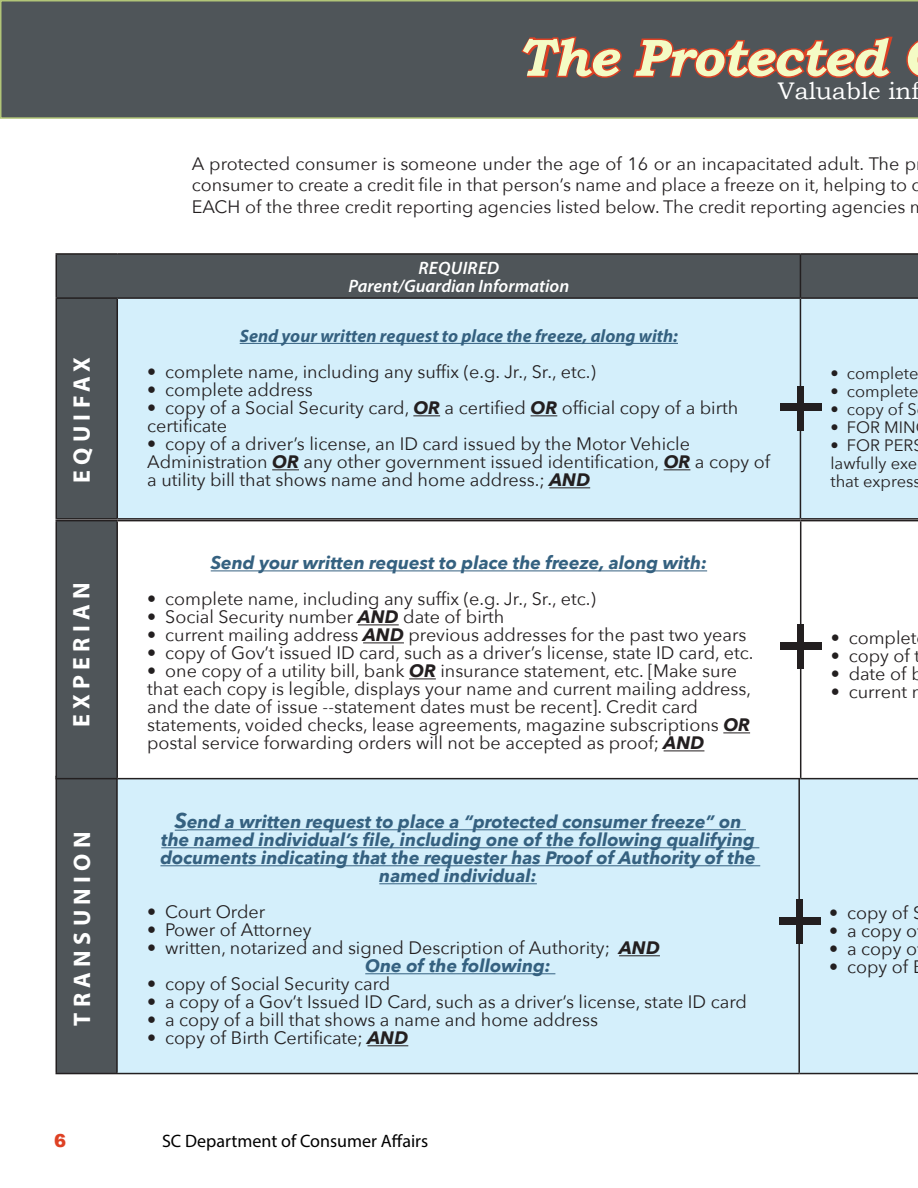
<style>
.page{position:relative;width:918px;height:1188px;background:#fff}
.page>*{position:absolute;margin:0;border:0;box-sizing:border-box;transform-origin:0 0}
.t1{font:italic 700 52.5px "Bookman Old Style";letter-spacing:-.02em;color:#f4fbc5}
.t2{font:700 24px "Myriad Pro";letter-spacing:.22em;color:#fff}
.t3{font:24px "Bookman Old Style";color:#fff}
.t4{font:18px/18px "Avenir Next";color:#231f20}
.t5{font:italic 700 18px/18px "Avenir Next";color:#356180;text-align:center}
.t6{font:italic 700 18px "Myriad Pro";color:#356180}
.t7{font:18px "Myriad Pro";color:#000}
.t8{font:italic 600 18px "Myriad Pro";color:#fff}
.t9{font:italic 600 18px "Myriad Pro";letter-spacing:.02em;color:#fff}
.t10{font:900 18px "Arial";color:#de4124}
.t11{font:16.5px/18px "Avenir Next";color:#231f20}
.s1{font-weight:700;font-style:italic}
.s2{font-size:21px}
</style>
<div class="page">
<svg style="left:0;top:0;width:918px;height:119px;background:#5a5a58"></svg>
<div style="left:57px;top:255px;width:861px;height:42px;background:#4f5559"></div>
<div style="left:56px;top:298px;width:61px;height:221px;background:#4f5559"></div>
<div style="left:118px;top:299px;width:800px;height:219px;background:#d4effb"></div>
<hr style="left:117px;top:253px;width:683px;height:2px;background:#231f20">
<hr style="left:800px;top:253px;width:118px;height:2px;background:#231f20">
<hr style="left:800px;top:255px;width:1px;height:42px;background:#231f20">
<hr style="left:56px;top:299px;width:1px;height:219px;background:#231f20">
<hr style="left:117px;top:297px;width:683px;height:2px;background:#231f20">
<hr style="left:117px;top:299px;width:1px;height:219px;background:#231f20">
<hr style="left:800px;top:297px;width:118px;height:2px;background:#231f20">
<hr style="left:800px;top:299px;width:1px;height:219px;background:#231f20">
<hr style="left:56px;top:518px;width:61px;height:2px;background:#231f20">
<hr style="left:117px;top:518px;width:683px;height:2px;background:#231f20">
<hr style="left:800px;top:518px;width:118px;height:2px;background:#231f20">
<hr style="left:56px;top:253px;width:61px;height:2px;background:#231f20">
<hr style="left:56px;top:255px;width:1px;height:42px;background:#231f20">
<hr style="left:56px;top:297px;width:61px;height:2px;background:#231f20">
<hr style="left:240px;top:343px;width:438px;height:1px;background:#356180">
<svg style="left:413px;top:415px;width:27px;height:1px"></svg>
<svg style="left:531px;top:415px;width:26px;height:1px"></svg>
<svg style="left:272px;top:469px;width:27px;height:1px"></svg>
<svg style="left:664px;top:469px;width:26px;height:1px"></svg>
<hr style="left:549px;top:487px;width:41px;height:1px;background:#231f20">
<div style="left:56px;top:777px;width:61px;height:297px;background:#4f5559"></div>
<div style="left:118px;top:779px;width:800px;height:294px;background:#d4effb"></div>
<hr style="left:56px;top:777px;width:1px;height:296px;background:#231f20">
<hr style="left:116px;top:777px;width:2px;height:296px;background:#231f20">
<hr style="left:798px;top:777px;width:2px;height:296px;background:#231f20">
<hr style="left:56px;top:1073px;width:61px;height:1px;background:#231f20">
<hr style="left:117px;top:1073px;width:682px;height:1px;background:#231f20">
<hr style="left:799px;top:1073px;width:119px;height:1px;background:#231f20">
<svg style="left:175px;top:830px;width:12px;height:1px"></svg>
<hr style="left:187px;top:829px;width:559px;height:1px;background:#356180">
<hr style="left:161px;top:847px;width:598px;height:1px;background:#356180">
<hr style="left:160px;top:865px;width:600px;height:1px;background:#356180">
<hr style="left:379px;top:883px;width:158px;height:1px;background:#356180">
<hr style="left:619px;top:955px;width:41px;height:1px;background:#231f20">
<hr style="left:365px;top:973px;width:190px;height:1px;background:#356180">
<hr style="left:367px;top:1045px;width:41px;height:1px;background:#231f20">
<div style="left:56px;top:521px;width:61px;height:258px;background:#4f5559"></div>
<svg style="left:118px;top:521px;width:800px;height:257px"></svg>
<hr style="left:56px;top:521px;width:1px;height:257px;background:#231f20">
<hr style="left:117px;top:520px;width:684px;height:1px;background:#231f20">
<hr style="left:116px;top:521px;width:2px;height:257px;background:#231f20">
<hr style="left:801px;top:520px;width:117px;height:1px;background:#231f20">
<hr style="left:800px;top:521px;width:1px;height:257px;background:#231f20">
<hr style="left:56px;top:778px;width:61px;height:1px;background:#231f20">
<hr style="left:117px;top:778px;width:684px;height:1px;background:#231f20">
<hr style="left:801px;top:778px;width:117px;height:1px;background:#231f20">
<hr style="left:56px;top:520px;width:61px;height:1px;background:#231f20">
<hr style="left:211px;top:570px;width:496px;height:1px;background:#356180">
<hr style="left:358px;top:624px;width:41px;height:1px;background:#231f20">
<hr style="left:363px;top:642px;width:41px;height:1px;background:#231f20">
<svg style="left:409px;top:678px;width:27px;height:1px"></svg>
<svg style="left:723px;top:732px;width:27px;height:1px"></svg>
<hr style="left:664px;top:750px;width:40px;height:1px;background:#231f20">
<div style="left:798px;top:386px;width:6px;height:44px;background:#231f20"></div>
<div style="left:781px;top:404px;width:41px;height:7px;background:#231f20"></div>
<div style="left:798px;top:625px;width:6px;height:44px;background:#231f20"></div>
<div style="left:781px;top:642px;width:41px;height:7px;background:#231f20"></div>
<div style="left:796px;top:900px;width:7px;height:44px;background:#231f20"></div>
<div style="left:779px;top:917px;width:42px;height:7px;background:#231f20"></div>
<p class="t1" style="left:517px;top:19px;width:371px">The Protected</p>
<p class="t3" style="left:778px;top:75px;width:143px">Valuable inf</p>
<p class="t2" style="left:66px;top:483px;width:127px;rotate:-90deg">EQUIFAX</p>
<p class="t2" style="left:66px;top:727px;width:146px;rotate:-90deg">EXPERIAN</p>
<p class="t2" style="left:66px;top:1026px;width:195px;rotate:-90deg">TRANSUNION</p>
<p class="t4" style="left:192px;top:152px;width:736px;line-height:21.6px">A protected consumer is someone under the age of 16 or an incapacitated adult. The p consumer to create a credit file in that person’s name and place a freeze on it, helping to d<br>EACH of the three credit reporting agencies listed below. The credit reporting agencies m</p>
<p class="t9" style="left:418px;top:256px;width:82px">REQUIRED</p>
<p class="t8" style="left:348px;top:274px;width:222px">Parent/Guardian Information</p>
<p class="t6" style="left:240px;top:324px;width:440px">Send your written request to place the freeze, along with:</p>
<p class="t4" style="left:147px;top:362px;width:450px">• complete name, including any suffix (e.g. Jr., Sr., etc.)</p>
<p class="t4" style="left:147px;top:380px;width:167px">• complete address</p>
<p class="t4" style="left:147px;top:398px;width:592px">• copy of a Social Security card, <span class="s1">OR</span> a certified <span class="s1">OR</span> official copy of a birth certificate</p>
<p class="t4" style="left:147px;top:434px;width:624px">• copy of a driver’s license, an ID card issued by the Motor Vehicle<br>Administration <span class="s1">OR</span> any other government issued identification, <span class="s1">OR</span> a copy of a utility bill that shows name and home address.; <span class="s1">AND</span></p>
<p class="t5" style="left:211px;top:553px;width:498px">Send your written request to place the freeze, along with:</p>
<p class="t4" style="left:147px;top:589px;width:450px">• complete name, including any suffix (e.g. Jr., Sr., etc.)</p>
<p class="t4" style="left:147px;top:607px;width:359px">• Social Security number <span class="s1">AND</span> date of birth</p>
<p class="t4" style="left:147px;top:625px;width:601px">• current mailing address <span class="s1">AND</span> previous addresses for the past two years</p>
<p class="t4" style="left:147px;top:643px;width:608px">• copy of Gov’t issued ID card, such as a driver’s license, state ID card, etc.</p>
<p class="t4" style="left:147px;top:661px;width:605px">• one copy of a utility bill, bank <span class="s1">OR</span> insurance statement, etc. [Make sure that each copy is legible, displays your name and current mailing address, and the date of issue --statement dates must be recent]. Credit card statements, voided checks, lease agreements, magazine subscriptions <span class="s1">OR </span>postal service forwarding orders will not be accepted as proof; <span class="s1">AND</span></p>
<p class="t5" style="left:160px;top:812px;width:597px"><span class="s2">S</span>end a written request to place a “protected consumer freeze” on the named individual’s file, including one of the following qualifying documents indicating that the requester has Proof of Authority of the named individual:</p>
<p class="t4" style="left:147px;top:902px;width:120px">• Court Order</p>
<p class="t4" style="left:147px;top:920px;width:166px">• Power of Attorney</p>
<p class="t4" style="left:147px;top:938px;width:514px">• written, notarized and signed Description of Authority; <span class="s1">AND</span></p>
<p class="t5" style="left:365px;top:956px;width:187px">One of the following:</p>
<p class="t4" style="left:147px;top:974px;width:245px">• copy of Social Security card</p>
<p class="t4" style="left:147px;top:992px;width:601px">• a copy of a Gov’t Issued ID Card, such as a driver’s license, state ID card</p>
<p class="t4" style="left:147px;top:1010px;width:453px">• a copy of a bill that shows a name and home address</p>
<p class="t4" style="left:147px;top:1028px;width:263px">• copy of Birth Certificate; <span class="s1">AND</span></p>
<p class="t11" style="left:830px;top:364px;width:90px">• complete</p>
<p class="t11" style="left:830px;top:382px;width:90px">• complete</p>
<p class="t11" style="left:830px;top:400px;width:88px">• copy of S</p>
<p class="t11" style="left:830px;top:418px;width:87px">• FOR MIN</p>
<p class="t11" style="left:830px;top:436px;width:92px">• FOR PER lawfully exe that express</p>
<p class="t4" style="left:831px;top:628px;width:87px">• complet</p>
<p class="t4" style="left:831px;top:646px;width:91px">• copy of t</p>
<p class="t4" style="left:831px;top:664px;width:94px">• date of b</p>
<p class="t4" style="left:831px;top:682px;width:78px">• current</p>
<p class="t4" style="left:829px;top:903px;width:81px">• copy of</p>
<p class="t4" style="left:829px;top:921px;width:89px">• a copy o</p>
<p class="t4" style="left:829px;top:939px;width:89px">• a copy o</p>
<p class="t4" style="left:829px;top:957px;width:81px">• copy of</p>
<p class="t10" style="left:54px;top:1127px;width:14px">6</p>
<p class="t7" style="left:162px;top:1129px;width:268px">SC Department of Consumer Affairs</p>
</div>
